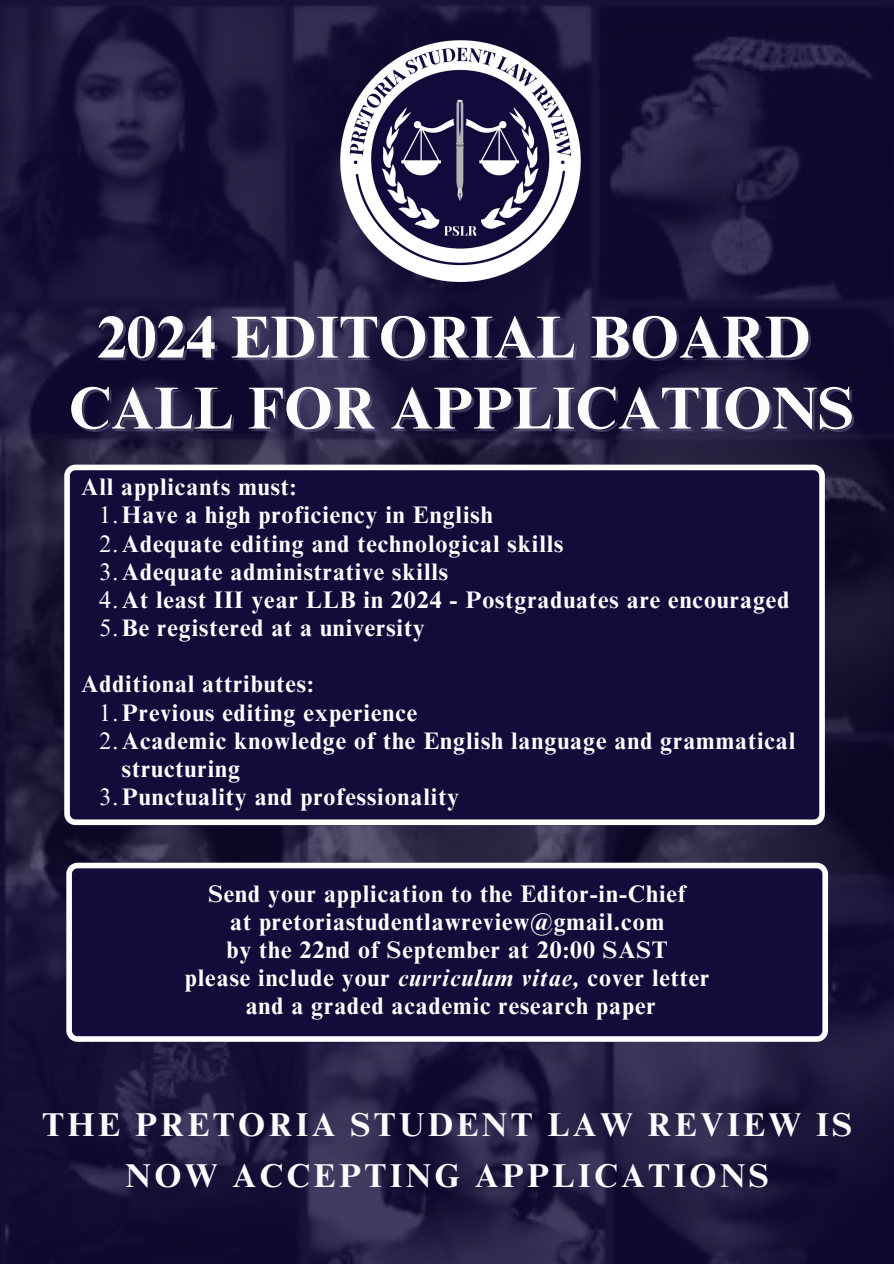
<style>
.page{position:relative;width:894px;height:1264px;background:#fff}
.page>*{position:absolute;margin:0;border:0;box-sizing:border-box;transform-origin:0 0}
.t1{font:700 59.4px "Times NRMT Pro";color:#fdfcfd}
.t2{font:700 33px/50.7px "Times NRMT Pro";letter-spacing:.1em;color:#fdfcfd;text-align:center}
.t3{font:700 24px/28.2px "Times NRMT Pro";letter-spacing:.04em;color:#fdfcfd}
.s1{font-weight:400}
.s2{font-style:italic}
</style>
<div class="page">
<img style="left:0;top:0;width:893px;height:885px">
<img style="left:3px;top:433px;width:890px;height:830px">
<img style="left:341px;top:41px;width:239px;height:241px">
<div style="left:64px;top:464px;width:760px;height:361px;background:#130b3a"></div>
<svg style="left:66px;top:862px;width:761px;height:179px;background:#231c47"></svg>
<p class="t1" style="left:97px;top:315px;width:714px">2024 EDITORIAL BOARD</p>
<p class="t1" style="left:68px;top:386px;width:786px">CALL FOR APPLICATIONS</p>
<p class="t3" style="left:81px;top:476px;width:216px">All applicants must:</p>
<p class="t3" style="left:99px;top:504px;width:395px"><span class="s1">1.</span>Have a high proficiency in English</p>
<p class="t3" style="left:99px;top:532px;width:465px"><span class="s1">2.</span>Adequate editing and technological skills</p>
<p class="t3" style="left:99px;top:560px;width:350px"><span class="s1">3.</span>Adequate administrative skills</p>
<p class="t3" style="left:99px;top:588px;width:691px"><span class="s1">4.</span>At least III year LLB in 2024 - Postgraduates are encouraged</p>
<p class="t3" style="left:99px;top:617px;width:327px"><span class="s1">5.</span>Be registered at a university</p>
<p class="t3" style="left:81px;top:673px;width:234px">Additional attributes:</p>
<p class="t3" style="left:99px;top:701px;width:319px"><span class="s1">1.</span>Previous editing experience</p>
<p class="t3" style="left:122px;top:729px;width:674px;text-indent:-23px"><span class="s1">2.</span>Academic knowledge of the English language and grammatical structuring</p>
<p class="t3" style="left:99px;top:785px;width:361px"><span class="s1">3.</span>Punctuality and professionality</p>
<p class="t3" style="left:208px;top:882px;width:479px">Send your application to the Editor-in-Chief</p>
<p class="t3" style="left:230px;top:910px;width:435px">at pretoriastudentlawreview@gmail.com</p>
<p class="t3" style="left:226px;top:938px;width:443px">by the 22nd of September at 20:00 SAST</p>
<p class="t3" style="left:185px;top:966px;width:526px">please include your <span class="s2">curriculum vitae,</span> cover letter</p>
<p class="t3" style="left:245px;top:995px;width:411px">and a graded academic research paper</p>
<p class="t2" style="left:42px;top:1103px;width:811px">THE PRETORIA STUDENT LAW REVIEW IS<br>NOW ACCEPTING APPLICATIONS</p>
</div>
